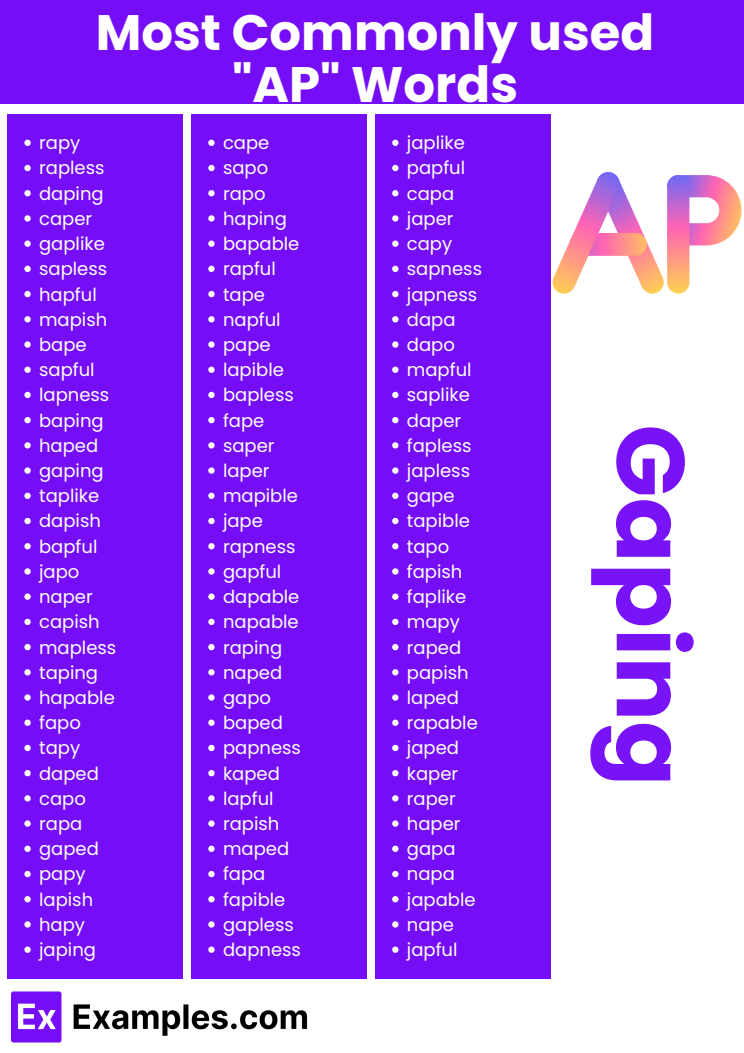
<style>
.page{position:relative;width:744px;height:1053px;background:#fff}
.page>*{position:absolute;margin:0;border:0;box-sizing:border-box;transform-origin:0 0}
.t1{font:700 96.04px "Poppins";color:#750ef7}
.t2{font:700 49.76px/51px "Poppins";color:#fff;text-align:center}
.t3{font:18px/25.2px "Poppins";color:#fff}
</style>
<div class="page">
<div style="left:0;top:0;width:744px;height:103px;background:#750ef7"></div>
<div style="left:7px;top:114px;width:176px;height:864px;background:#750ef7"></div>
<svg style="left:24px;top:140px;width:7px;height:6px"></svg>
<svg style="left:24px;top:165px;width:7px;height:6px"></svg>
<svg style="left:24px;top:190px;width:7px;height:6px"></svg>
<svg style="left:24px;top:215px;width:7px;height:6px"></svg>
<svg style="left:24px;top:240px;width:7px;height:7px"></svg>
<svg style="left:24px;top:266px;width:7px;height:6px"></svg>
<svg style="left:24px;top:291px;width:7px;height:6px"></svg>
<svg style="left:24px;top:316px;width:7px;height:6px"></svg>
<svg style="left:24px;top:341px;width:7px;height:6px"></svg>
<svg style="left:24px;top:366px;width:7px;height:7px"></svg>
<svg style="left:24px;top:392px;width:7px;height:6px"></svg>
<svg style="left:24px;top:417px;width:7px;height:6px"></svg>
<svg style="left:24px;top:442px;width:7px;height:6px"></svg>
<svg style="left:24px;top:467px;width:7px;height:6px"></svg>
<svg style="left:24px;top:492px;width:7px;height:7px"></svg>
<svg style="left:24px;top:518px;width:7px;height:6px"></svg>
<svg style="left:24px;top:543px;width:7px;height:6px"></svg>
<svg style="left:24px;top:568px;width:7px;height:6px"></svg>
<svg style="left:24px;top:593px;width:7px;height:6px"></svg>
<svg style="left:24px;top:618px;width:7px;height:7px"></svg>
<svg style="left:24px;top:644px;width:7px;height:6px"></svg>
<svg style="left:24px;top:669px;width:7px;height:6px"></svg>
<svg style="left:24px;top:694px;width:7px;height:6px"></svg>
<svg style="left:24px;top:719px;width:7px;height:6px"></svg>
<svg style="left:24px;top:744px;width:7px;height:7px"></svg>
<svg style="left:24px;top:770px;width:7px;height:6px"></svg>
<svg style="left:24px;top:795px;width:7px;height:6px"></svg>
<svg style="left:24px;top:820px;width:7px;height:6px"></svg>
<svg style="left:24px;top:845px;width:7px;height:6px"></svg>
<svg style="left:24px;top:870px;width:7px;height:7px"></svg>
<svg style="left:24px;top:896px;width:7px;height:6px"></svg>
<svg style="left:24px;top:921px;width:7px;height:6px"></svg>
<svg style="left:24px;top:946px;width:7px;height:6px"></svg>
<div style="left:191px;top:114px;width:176px;height:864px;background:#750ef7"></div>
<svg style="left:208px;top:140px;width:7px;height:6px"></svg>
<svg style="left:208px;top:165px;width:7px;height:6px"></svg>
<svg style="left:208px;top:190px;width:7px;height:6px"></svg>
<svg style="left:208px;top:215px;width:7px;height:6px"></svg>
<svg style="left:208px;top:240px;width:7px;height:7px"></svg>
<svg style="left:208px;top:266px;width:7px;height:6px"></svg>
<svg style="left:208px;top:291px;width:7px;height:6px"></svg>
<svg style="left:208px;top:316px;width:7px;height:6px"></svg>
<svg style="left:208px;top:341px;width:7px;height:6px"></svg>
<svg style="left:208px;top:366px;width:7px;height:7px"></svg>
<svg style="left:208px;top:392px;width:7px;height:6px"></svg>
<svg style="left:208px;top:417px;width:7px;height:6px"></svg>
<svg style="left:208px;top:442px;width:7px;height:6px"></svg>
<svg style="left:208px;top:467px;width:7px;height:6px"></svg>
<svg style="left:208px;top:492px;width:7px;height:7px"></svg>
<svg style="left:208px;top:518px;width:7px;height:6px"></svg>
<svg style="left:208px;top:543px;width:7px;height:6px"></svg>
<svg style="left:208px;top:568px;width:7px;height:6px"></svg>
<svg style="left:208px;top:593px;width:7px;height:6px"></svg>
<svg style="left:208px;top:618px;width:7px;height:7px"></svg>
<svg style="left:208px;top:644px;width:7px;height:6px"></svg>
<svg style="left:208px;top:669px;width:7px;height:6px"></svg>
<svg style="left:208px;top:694px;width:7px;height:6px"></svg>
<svg style="left:208px;top:719px;width:7px;height:6px"></svg>
<svg style="left:208px;top:744px;width:7px;height:7px"></svg>
<svg style="left:208px;top:770px;width:7px;height:6px"></svg>
<svg style="left:208px;top:795px;width:7px;height:6px"></svg>
<svg style="left:208px;top:820px;width:7px;height:6px"></svg>
<svg style="left:208px;top:845px;width:7px;height:6px"></svg>
<svg style="left:208px;top:870px;width:7px;height:7px"></svg>
<svg style="left:208px;top:896px;width:7px;height:6px"></svg>
<svg style="left:208px;top:921px;width:7px;height:6px"></svg>
<svg style="left:208px;top:946px;width:7px;height:6px"></svg>
<div style="left:375px;top:114px;width:176px;height:864px;background:#750ef7"></div>
<svg style="left:392px;top:140px;width:6px;height:6px"></svg>
<svg style="left:392px;top:165px;width:6px;height:6px"></svg>
<svg style="left:392px;top:190px;width:6px;height:6px"></svg>
<svg style="left:392px;top:215px;width:6px;height:6px"></svg>
<svg style="left:392px;top:240px;width:6px;height:7px"></svg>
<svg style="left:392px;top:266px;width:6px;height:6px"></svg>
<svg style="left:392px;top:291px;width:6px;height:6px"></svg>
<svg style="left:392px;top:316px;width:6px;height:6px"></svg>
<svg style="left:392px;top:341px;width:6px;height:6px"></svg>
<svg style="left:392px;top:366px;width:6px;height:7px"></svg>
<svg style="left:392px;top:392px;width:6px;height:6px"></svg>
<svg style="left:392px;top:417px;width:6px;height:6px"></svg>
<svg style="left:392px;top:442px;width:6px;height:6px"></svg>
<svg style="left:392px;top:467px;width:6px;height:6px"></svg>
<svg style="left:392px;top:492px;width:6px;height:7px"></svg>
<svg style="left:392px;top:518px;width:6px;height:6px"></svg>
<svg style="left:392px;top:543px;width:6px;height:6px"></svg>
<svg style="left:392px;top:568px;width:6px;height:6px"></svg>
<svg style="left:392px;top:593px;width:6px;height:6px"></svg>
<svg style="left:392px;top:618px;width:6px;height:7px"></svg>
<svg style="left:392px;top:644px;width:6px;height:6px"></svg>
<svg style="left:392px;top:669px;width:6px;height:6px"></svg>
<svg style="left:392px;top:694px;width:6px;height:6px"></svg>
<svg style="left:392px;top:719px;width:6px;height:6px"></svg>
<svg style="left:392px;top:744px;width:6px;height:7px"></svg>
<svg style="left:392px;top:770px;width:6px;height:6px"></svg>
<svg style="left:392px;top:795px;width:6px;height:6px"></svg>
<svg style="left:392px;top:820px;width:6px;height:6px"></svg>
<svg style="left:392px;top:845px;width:6px;height:6px"></svg>
<svg style="left:392px;top:870px;width:6px;height:7px"></svg>
<svg style="left:392px;top:896px;width:6px;height:6px"></svg>
<svg style="left:392px;top:921px;width:6px;height:6px"></svg>
<svg style="left:392px;top:946px;width:6px;height:6px"></svg>
<img style="left:11px;top:991px;width:297px;height:51px">
<svg style="left:552px;top:172px;width:190px;height:121px"></svg>
<svg style="left:667px;top:175px;width:22px;height:118px;background:#e082a7"></svg>
<p class="t2" style="left:96px;top:8px;width:560px">Most Commonly used "AP" Words</p>
<p class="t3" style="left:39px;top:130px;width:79px">rapy rapless daping caper gaplike sapless hapful mapish bape sapful lapness baping haped gaping taplike dapish bapful japo naper capish mapless taping hapable fapo tapy daped capo rapa gaped papy lapish hapy japing</p>
<p class="t3" style="left:223px;top:130px;width:79px">cape sapo rapo haping bapable rapful tape napful pape lapible bapless fape saper laper mapible jape rapness gapful dapable napable raping naped gapo baped papness kaped lapful rapish maped fapa fapible gapless dapness</p>
<p class="t3" style="left:407px;top:130px;width:77px">japlike papful capa japer capy sapness japness dapa dapo mapful saplike daper fapless japless gape tapible tapo fapish faplike mapy raped papish laped rapable japed kaper raper haper gapa napa japable nape japful</p>
<h1 class="t1" style="left:718px;top:424px;width:363px;rotate:90deg">Gaping</h1>
</div>
